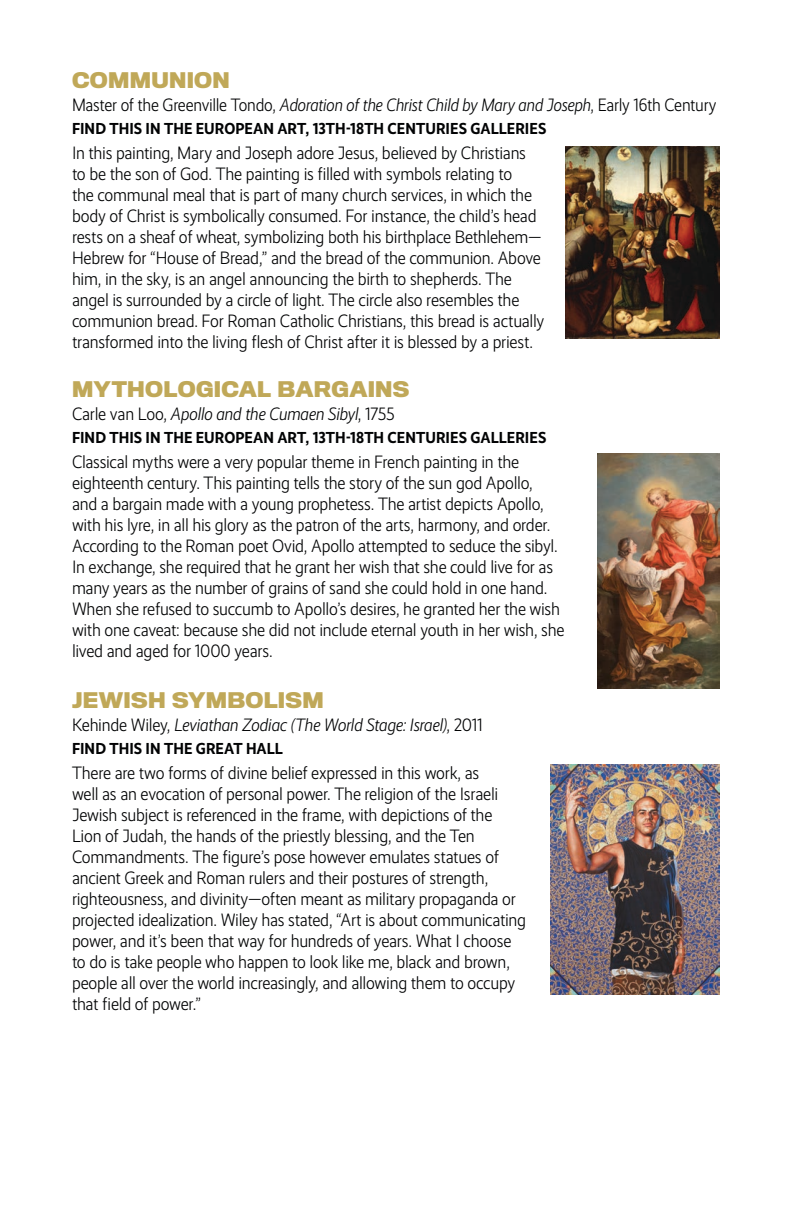
<style>
.page{position:relative;width:792px;height:1224px;background:#fff}
.page>*{position:absolute;margin:0;border:0;box-sizing:border-box;transform-origin:0 0}
.t1{font:700 20px "Titling Gothic FB";letter-spacing:.015em;color:#c0a858}
.t2{font:300 18px/21px "Realist Narrow";letter-spacing:-.015em;color:#020304}
.t3{font:italic 300 18px "Realist Narrow";letter-spacing:-.015em;color:#020304}
.t4{font:700 16px "Realist Narrow";letter-spacing:.005em;color:#020304}
.s1{font-style:italic}
.s2{font-style:normal}
</style>
<div class="page">
<img style="left:565px;top:147px;width:155px;height:192px">
<img style="left:597px;top:454px;width:123px;height:234px">
<img style="left:550px;top:764px;width:170px;height:230px">
<p class="t1" style="left:72px;top:68px;width:159px">COMMUNION</p>
<p class="t2" style="left:72px;top:95px;width:646px">Master of the Greenville Tondo, <span class="s1">Adoration of the Christ Child by Mary and Joseph</span>, Early 16th Century</p>
<p class="t4" style="left:72px;top:119px;width:476px">FIND THIS IN THE EUROPEAN ART, 13TH-18TH CENTURIES GALLERIES</p>
<p class="t2" style="left:72px;top:143px;width:474px">In this painting, Mary and Joseph adore Jesus, believed by Christians<br>to be the son of God. The painting is filled with symbols relating to<br>the communal meal that is part of many church services, in which the body of Christ is symbolically consumed. For instance, the child’s head rests on a sheaf of wheat, symbolizing both his birthplace Bethlehem— Hebrew for “House of Bread,” and the bread of the communion. Above him, in the sky, is an angel announcing the birth to shepherds. The angel is surrounded by a circle of light. The circle also resembles the communion bread. For Roman Catholic Christians, this bread is actually transformed into the living flesh of Christ after it is blessed by a priest.</p>
<p class="t1" style="left:72px;top:377px;width:339px">MYTHOLOGICAL BARGAINS</p>
<p class="t3" style="left:72px;top:404px;width:324px"><span class="s2">Carle van Loo,</span> Apollo and the Cumaen Sibyl<span class="s2">, 1755</span></p>
<p class="t4" style="left:72px;top:428px;width:476px">FIND THIS IN THE EUROPEAN ART, 13TH-18TH CENTURIES GALLERIES</p>
<p class="t2" style="left:72px;top:452px;width:494px">Classical myths were a very popular theme in French painting in the eighteenth century. This painting tells the story of the sun god Apollo,<br>and a bargain made with a young prophetess. The artist depicts Apollo, with his lyre, in all his glory as the patron of the arts, harmony, and order.<br>According to the Roman poet Ovid, Apollo attempted to seduce the sibyl.<br>In exchange, she required that he grant her wish that she could live for as many years as the number of grains of sand she could hold in one hand.<br>When she refused to succumb to Apollo’s desires, he granted her the wish with one caveat: because she did not include eternal youth in her wish, she lived and aged for 1000 years.</p>
<p class="t1" style="left:72px;top:687px;width:253px">JEWISH SYMBOLISM</p>
<p class="t3" style="left:72px;top:715px;width:412px"><span class="s2">Kehinde Wiley,</span> Leviathan Zodiac (The World Stage: Israel)<span class="s2">, 2011</span></p>
<p class="t4" style="left:72px;top:739px;width:212px">FIND THIS IN THE GREAT HALL</p>
<p class="t2" style="left:72px;top:763px;width:456px">There are two forms of divine belief expressed in this work, as<br>well as an evocation of personal power. The religion of the Israeli Jewish subject is referenced in the frame, with depictions of the Lion of Judah, the hands of the priestly blessing, and the Ten Commandments. The figure’s pose however emulates statues of ancient Greek and Roman rulers and their postures of strength, righteousness, and divinity—often meant as military propaganda or projected idealization. Wiley has stated, “Art is about communicating power, and it’s been that way for hundreds of years. What I choose to do is take people who happen to look like me, black and brown, people all over the world increasingly, and allowing them to occupy that field of power.”</p>
</div>
